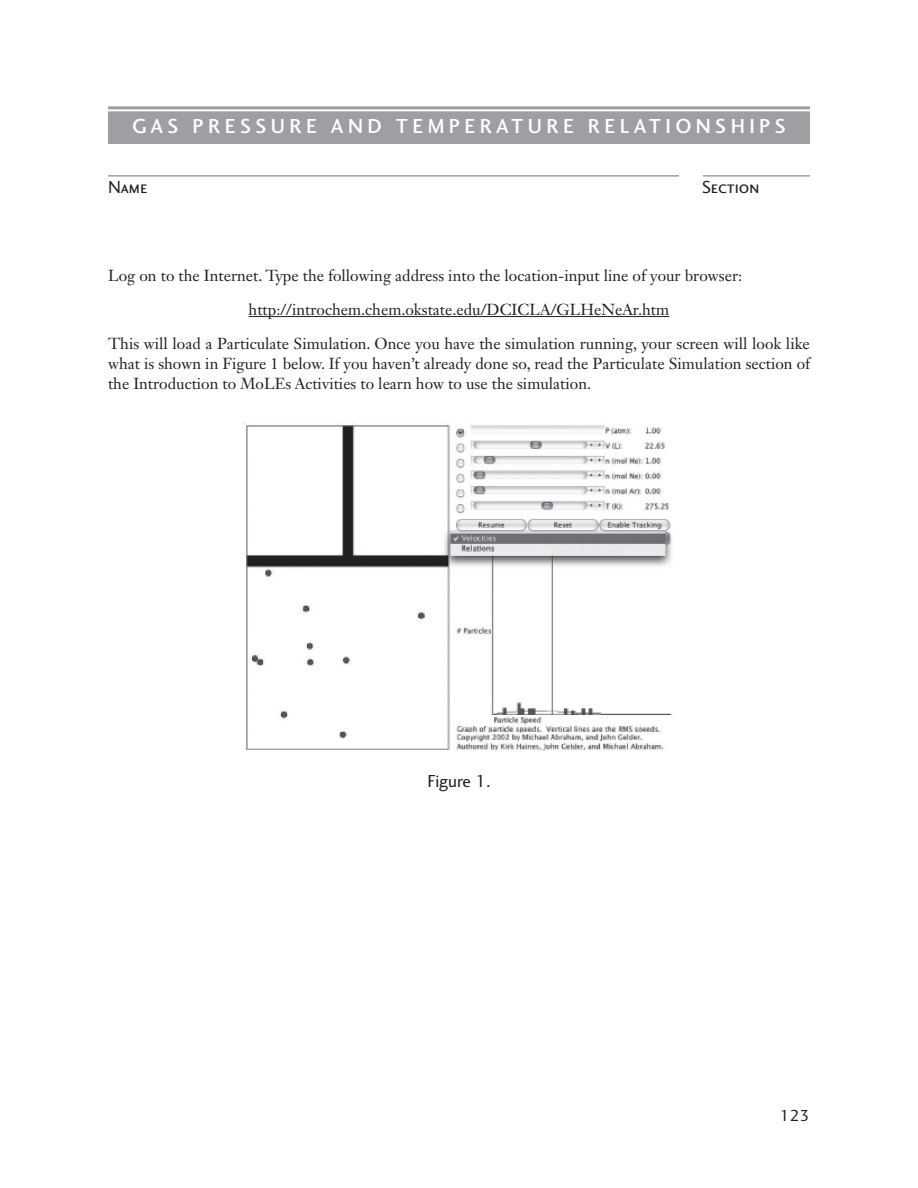
<style>
.page{position:relative;width:918px;height:1188px;background:#fff}
.page>*{position:absolute;margin:0;border:0;box-sizing:border-box;transform-origin:0 0}
.t1{font:500 21px "Charlotte Sans Std";letter-spacing:.21em;color:#fff}
.t2{font:18px "Charlotte Sans Std";color:#231f20}
.t3{font:16.5px "Charlotte Sans Std";color:#231f20}
.t4{font:15.75px/20.2px "Janson Text LT Std";color:#231f20}
</style>
<div class="page">
<div style="left:108px;top:112px;width:702px;height:31px;background:#9d9fa2"></div>
<hr style="left:108px;top:106px;width:702px;height:3px;background:#9d9fa2">
<hr style="left:108px;top:111px;width:702px;height:1px;background:#9d9fa2">
<hr style="left:108px;top:175px;width:702px;height:2px;background:#9d9fa2">
<div style="left:679px;top:166px;width:24px;height:11px;background:#fff"></div>
<hr style="left:249px;top:316px;width:420px;height:1px;background:#231f20">
<img style="left:243px;top:423px;width:429px;height:327px">
<h1 class="t1" style="left:132px;top:114px;width:472px">GAS PR ESSUR E AND TEMP ERATUR E RELAT</h1>
<h1 class="t1" style="left:666px;top:114px;width:28px">IONS</h1>
<h1 class="t1" style="left:731px;top:114px;width:54px">HIPS</h1>
<p class="t2" style="left:108px;top:177px;width:41px">Name</p>
<p class="t2" style="left:702px;top:177px;width:59px">Section</p>
<p class="t4" style="left:108px;top:266px;width:636px">Log on to the Internet. Type the following address into the location-input line of your browser:</p>
<p class="t4" style="left:249px;top:299px;width:422px">http://introchem.chem.okstate.edu/DCICLA/GLHeNeAr.htm</p>
<p class="t4" style="left:108px;top:333px;width:703px">This will load a Particulate Simulation. Once you have the simulation running, your screen will look like</p>
<p class="t4" style="left:108px;top:353px;width:704px">what is shown in Figure 1 below. If you haven’t already done so, read the Particulate Simulation section of the Introduction to MoLEs Activities to learn how to use the simulation.</p>
<p class="t2" style="left:428px;top:771px;width:64px">Figure 1.</p>
<p class="t3" style="left:780px;top:1106px;width:32px">123</p>
</div>
